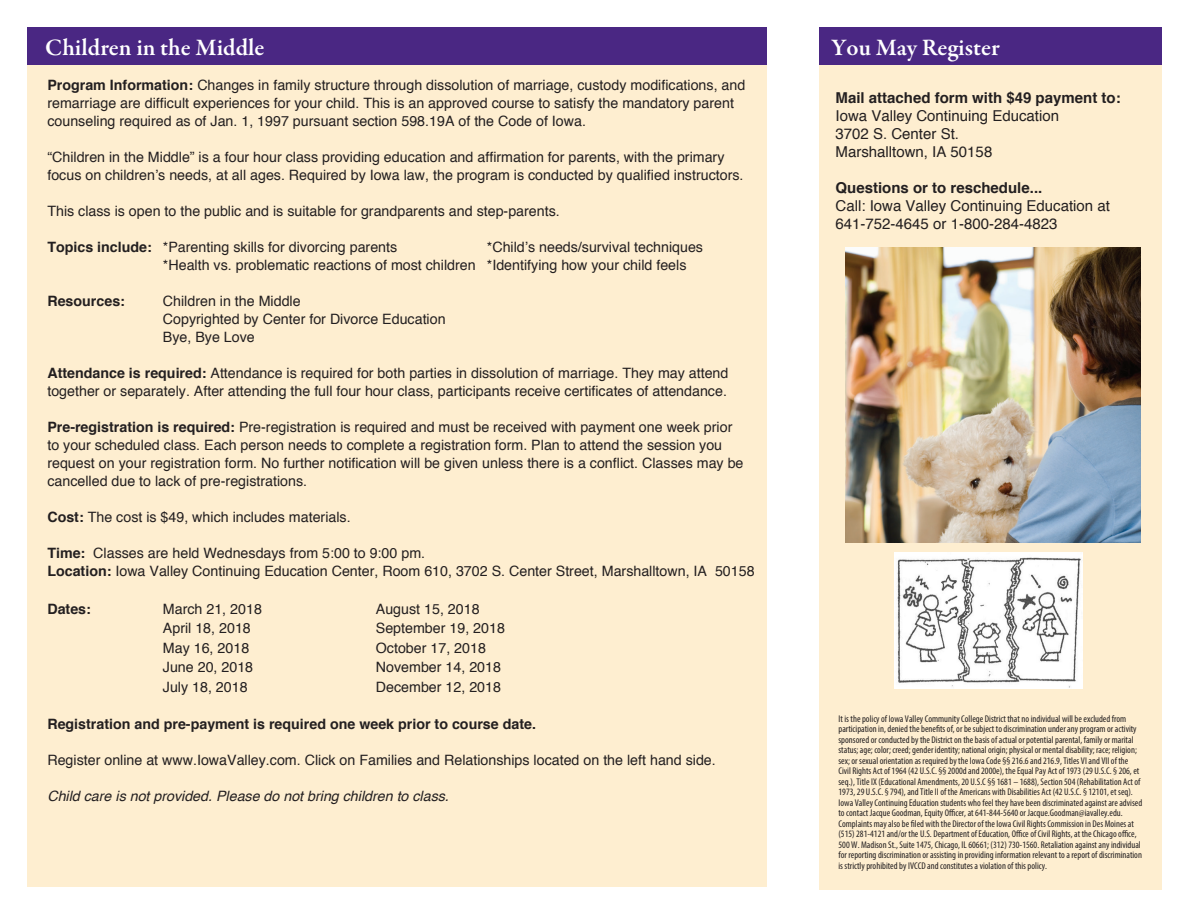
<style>
.page{position:relative;width:1188px;height:918px;background:#fff}
.page>*{position:absolute;margin:0;border:0;box-sizing:border-box;transform-origin:0 0}
.Front_Head{font:600 24px "Garamond Premr Pro";color:#fff}
.t1{font:15px "Helvetica";color:#231f20}
.t2{font:700 15px "Helvetica";color:#231f20}
.t3{font:14.25px/18px "Helvetica";color:#231f20}
.t4{font:700 14.25px "Helvetica";color:#231f20}
.t5{font:italic 14.25px "Helvetica";color:#231f20}
.t6{font:condensed 9.75px/10.5px "Myriad Pro";color:#231f20}
.s1{font-weight:700}
</style>
<div class="page">
<div style="left:27px;top:27px;width:740px;height:859px;background:#feeed0"></div>
<div style="left:819px;top:64px;width:342px;height:826px;background:#feeed0"></div>
<div style="left:819px;top:27px;width:342px;height:38px;background:#4a2783"></div>
<div style="left:27px;top:27px;width:740px;height:38px;background:#4a2783"></div>
<img style="left:846px;top:247px;width:295px;height:296px">
<img style="left:895px;top:553px;width:188px;height:135px">
<p class="Front_Head" style="left:45px;top:33px;width:221px">Children in the Middle</p>
<p class="Front_Head" style="left:831px;top:33px;width:170px">You May Register</p>
<p class="t3" style="left:47px;top:77px;width:699px"><span class="s1">Program Information:</span> Changes in family structure through dissolution of marriage, custody modifications, and remarriage are difficult experiences for your child. This is an approved course to satisfy the mandatory parent counseling required as of Jan. 1, 1997 pursuant section 598.19A of the Code of Iowa.</p>
<p class="t3" style="left:47px;top:149px;width:698px">“Children in the Middle” is a four hour class providing education and affirmation for parents, with the primary focus on children’s needs, at all ages. Required by Iowa law, the program is conducted by qualified instructors.</p>
<p class="t3" style="left:47px;top:203px;width:514px">This class is open to the public and is suitable for grandparents and step-parents.</p>
<p class="t3" style="left:47px;top:239px;width:351px"><span class="s1">Topics include:</span> *Parenting skills for divorcing parents</p>
<p class="t3" style="left:487px;top:239px;width:218px">*Child’s needs/survival techniques</p>
<p class="t3" style="left:163px;top:257px;width:525px">*Health vs. problematic reactions of most children *Identifying how your child feels</p>
<p class="t4" style="left:47px;top:290px;width:79px">Resources:</p>
<p class="t3" style="left:163px;top:293px;width:139px">Children in the Middle</p>
<p class="t3" style="left:163px;top:311px;width:284px">Copyrighted by Center for Divorce Education</p>
<p class="t3" style="left:163px;top:329px;width:93px">Bye, Bye Love</p>
<p class="t3" style="left:47px;top:365px;width:683px"><span class="s1">Attendance is required:</span> Attendance is required for both parties in dissolution of marriage. They may attend together or separately. After attending the full four hour class, participants receive certificates of attendance.</p>
<p class="t3" style="left:47px;top:419px;width:687px"><span class="s1">Pre-registration is required:</span> Pre-registration is required and must be received with payment one week prior</p>
<p class="t3" style="left:47px;top:437px;width:676px">to your scheduled class. Each person needs to complete a registration form. Plan to attend the session you</p>
<p class="t3" style="left:47px;top:455px;width:698px">request on your registration form. No further notification will be given unless there is a conflict. Classes may be cancelled due to lack of pre-registrations.</p>
<p class="t3" style="left:47px;top:509px;width:305px"><span class="s1">Cost:</span> The cost is $49, which includes materials.</p>
<p class="t3" style="left:47px;top:545px;width:379px"><span class="s1">Time:</span> Classes are held Wednesdays from 5:00 to 9:00 pm.</p>
<p class="t3" style="left:47px;top:563px;width:709px"><span class="s1">Location:</span> Iowa Valley Continuing Education Center, Room 610, 3702 S. Center Street, Marshalltown, IA 50158</p>
<p class="t4" style="left:47px;top:597px;width:45px">Dates:</p>
<p class="t3" style="left:163px;top:600px;width:101px">March 21, 2018</p>
<p class="t3" style="left:376px;top:600px;width:105px">August 15, 2018</p>
<p class="t3" style="left:163px;top:620px;width:89px">April 18, 2018</p>
<p class="t3" style="left:376px;top:620px;width:131px">September 19, 2018</p>
<p class="t3" style="left:163px;top:639px;width:88px">May 16, 2018</p>
<p class="t3" style="left:376px;top:639px;width:112px">October 17, 2018</p>
<p class="t3" style="left:163px;top:659px;width:92px">June 20, 2018</p>
<p class="t3" style="left:376px;top:659px;width:127px">November 14, 2018</p>
<p class="t3" style="left:163px;top:678px;width:86px">July 18, 2018</p>
<p class="t3" style="left:376px;top:678px;width:127px">December 12, 2018</p>
<p class="t4" style="left:47px;top:713px;width:490px">Registration and pre-payment is required one week prior to course date.</p>
<p class="t3" style="left:47px;top:752px;width:670px">Register online at www.IowaValley.com. Click on Families and Relationships located on the left hand side.</p>
<p class="t5" style="left:47px;top:785px;width:403px">Child care is not provided. Please do not bring children to class.</p>
<p class="t2" style="left:836px;top:86px;width:287px">Mail attached form with $49 payment to:</p>
<p class="t1" style="left:836px;top:104px;width:225px">Iowa Valley Continuing Education</p>
<p class="t1" style="left:836px;top:122px;width:125px">3702 S. Center St.</p>
<p class="t1" style="left:836px;top:140px;width:158px">Marshalltown, IA 50158</p>
<p class="t2" style="left:836px;top:176px;width:208px">Questions or to reschedule...</p>
<p class="t1" style="left:836px;top:194px;width:276px">Call: Iowa Valley Continuing Education at</p>
<p class="t1" style="left:836px;top:212px;width:223px">641-752-4645 or 1-800-284-4823</p>
<p class="t6" style="left:838px;top:713px;width:303px">It is the policy of Iowa Valley Community College District that no individual will be excluded from participation in, denied the benefits of, or be subject to discrimination under any program or activity sponsored or conducted by the District on the basis of actual or potential parental, family or marital status; age; color; creed; gender identity; national origin; physical or mental disability; race; religion; sex; or sexual orientation as required by the Iowa Code §§ 216.6 and 216.9, Titles VI and VII of the Civil Rights Act of 1964 (42 U.S.C. §§ 2000d and 2000e), the Equal Pay Act of 1973 (29 U.S.C. § 206, et seq.), Title IX (Educational Amendments, 20 U.S.C §§ 1681 – 1688), Section 504 (Rehabilitation Act of 1973, 29 U.S.C. § 794), and Title II of the Americans with Disabilities Act (42 U.S.C. § 12101, et seq).</p>
<p class="t6" style="left:838px;top:797px;width:305px">Iowa Valley Continuing Education students who feel they have been discriminated against are advised to contact Jacque Goodman, Equity Officer, at 641-844-5640 or Jacque.Goodman@iavalley.edu.<br>Complaints may also be filed with the Director of the Iowa Civil Rights Commission in Des Moines at (515) 281-4121 and/or the U.S. Department of Education, Office of Civil Rights, at the Chicago office, 500 W. Madison St., Suite 1475, Chicago, IL 60661; (312) 730-1560. Retaliation against any individual for reporting discrimination or assisting in providing information relevant to a report of discrimination is strictly prohibited by IVCCD and constitutes a violation of this policy.</p>
</div>
